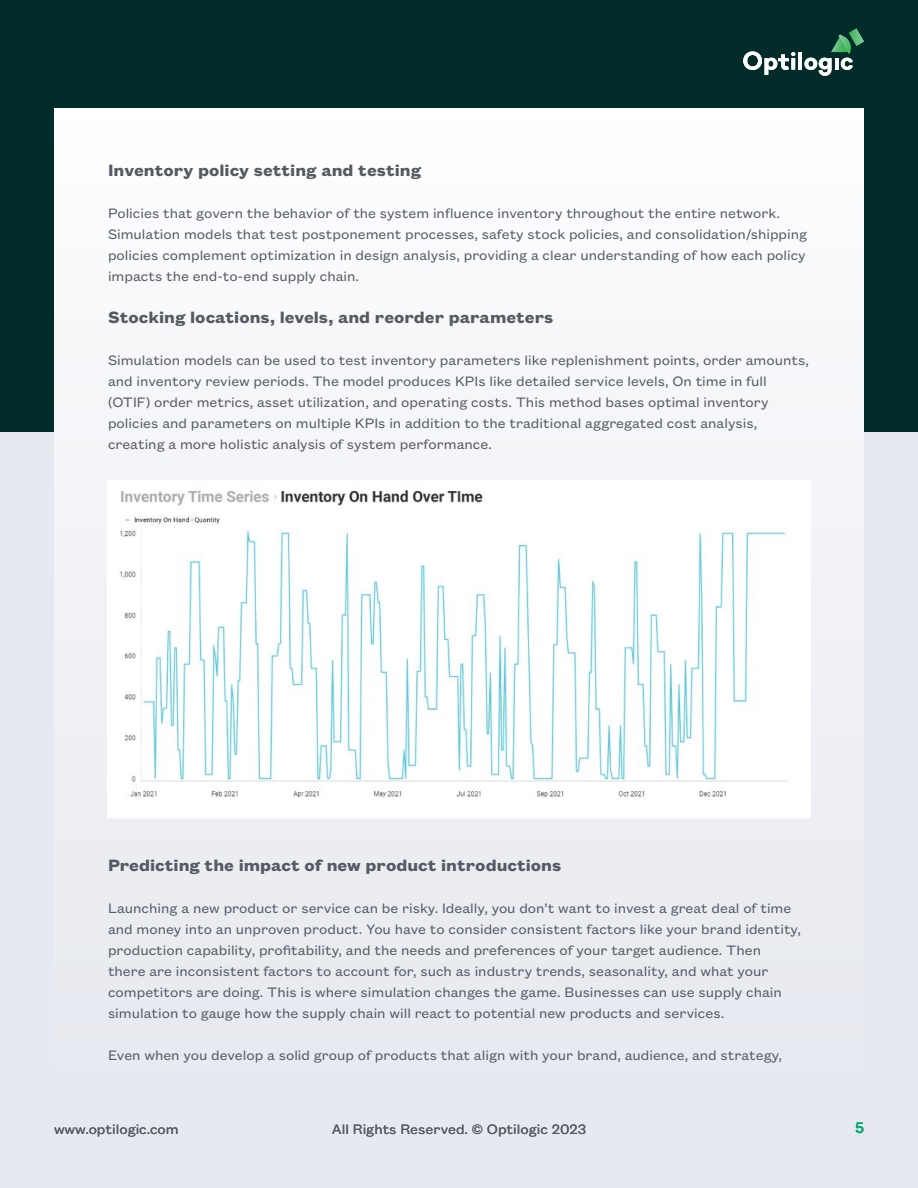
<style>
.page{position:relative;width:918px;height:1188px;background:#e7e9f0}
.page>*{position:absolute;margin:0;border:0;box-sizing:border-box;transform-origin:0 0}
.t1{font:700 18px "Founders Grotesk Text";color:#555b61}
.t2{font:15px/21px "Founders Grotesk Text";color:#555b61}
.t3{font:500 15px "Danzza";color:#00aa6c}
</style>
<div class="page">
<div style="left:0;top:0;width:918px;height:432px;background:#022c2a"></div>
<div style="left:54px;top:108px;width:810px;height:972px;background:linear-gradient(to right,#f2f4f7,#f2f4f7)"></div>
<svg style="left:743px;top:51px;width:52px;height:24px"></svg>
<hr style="left:798px;top:52px;width:4px;height:18px;background:#fff">
<svg style="left:804px;top:28px;width:60px;height:48px"></svg>
<img style="left:108px;top:480px;width:702px;height:339px">
<p class="t1" style="left:108px;top:157px;width:315px">Inventory policy setting and testing</p>
<p class="t2" style="left:108px;top:201px;width:701px">Policies that govern the behavior of the system influence inventory throughout the entire network.<br>Simulation models that test postponement processes, safety stock policies, and consolidation/shipping policies complement optimization in design analysis, providing a clear understanding of how each policy impacts the end-to-end supply chain.</p>
<p class="t1" style="left:108px;top:304px;width:447px">Stocking locations, levels, and reorder parameters</p>
<p class="t2" style="left:108px;top:348px;width:703px">Simulation models can be used to test inventory parameters like replenishment points, order amounts, and inventory review periods. The model produces KPIs like detailed service levels, On time in full (OTIF) order metrics, asset utilization, and operating costs. This method bases optimal inventory policies and parameters on multiple KPIs in addition to the traditional aggregated cost analysis, creating a more holistic analysis of system performance.</p>
<p class="t1" style="left:108px;top:853px;width:455px">Predicting the impact of new product introductions</p>
<p class="t2" style="left:108px;top:897px;width:695px">Launching a new product or service can be risky. Ideally, you don’t want to invest a great deal of time and money into an unproven product. You have to consider consistent factors like your brand identity, production capability, profitability, and the needs and preferences of your target audience. Then there are inconsistent factors to account for, such as industry trends, seasonality, and what your competitors are doing. This is where simulation changes the game. Businesses can use supply chain simulation to gauge how the supply chain will react to potential new products and services.</p>
<p class="t2" style="left:108px;top:1044px;width:676px">Even when you develop a solid group of products that align with your brand, audience, and strategy,</p>
<p class="t2" style="left:54px;top:1118px;width:126px">www.optilogic.com</p>
<p class="t2" style="left:332px;top:1118px;width:256px">All Rights Reserved. © Optilogic 2023</p>
<p class="t3" style="left:855px;top:1119px;width:10px">5</p>
</div>
